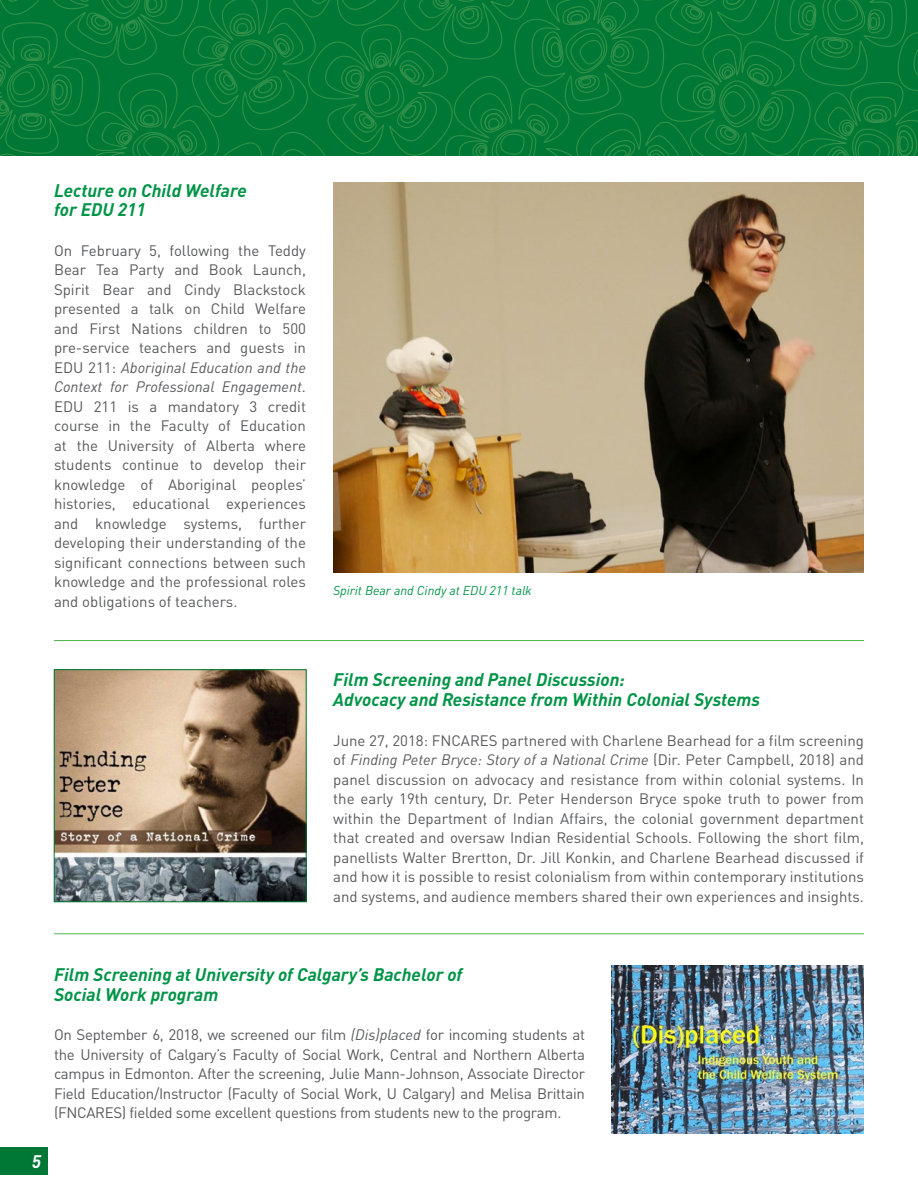
<style>
.page{position:relative;width:918px;height:1188px;background:#fff}
.page>*{position:absolute;margin:0;border:0;box-sizing:border-box;transform-origin:0 0}
.t1{font:italic 700 18px/19.5px "DIN Pro";color:#009447}
.t2{font:italic 700 18px "DIN Pro";color:#fff}
.t3{font:15px/19.5px "DIN Pro";color:#58595b;text-align:justify}
.t4{font:italic 12.75px "DIN Pro";color:#009447}
.s1{font-style:italic}
</style>
<div class="page">
<svg style="left:0;top:0;width:918px;height:156px;background:#077b37"></svg>
<div style="left:0;top:1147px;width:48px;height:27px;background:#007835"></div>
<hr style="left:54px;top:640px;width:810px;height:1px;background:#4db94d">
<hr style="left:54px;top:933px;width:810px;height:1px;background:#4db94d">
<img style="left:612px;top:966px;width:252px;height:168px">
<img style="left:333px;top:183px;width:531px;height:389px">
<img style="left:56px;top:672px;width:248px;height:228px">
<div style="left:54px;top:670px;width:252px;height:232px;border:1px solid #007835"></div>
<p class="t1" style="left:54px;top:178px;width:194px">Lecture on Child Welfare for EDU 211</p>
<p class="t3" style="left:54px;top:239px;width:254px">On February 5, following the Teddy Bear Tea Party and Book Launch, Spirit Bear and Cindy Blackstock presented a talk on Child Welfare and First Nations children to 500 pre-service teachers and guests in EDU 211: <span class="s1">Aboriginal Education and the Context for Professional Engagement</span>.<br>EDU 211 is a mandatory 3 credit course in the Faculty of Education at the University of Alberta where students continue to develop their knowledge of Aboriginal peoples’ histories, educational experiences and knowledge systems, further developing their understanding of the significant connections between such knowledge and the professional roles and obligations of teachers.</p>
<p class="t4" style="left:333px;top:581px;width:200px">Spirit Bear and Cindy at EDU 211 talk</p>
<p class="t1" style="left:333px;top:668px;width:428px">Film Screening and Panel Discussion:<br>Advocacy and Resistance from Within Colonial Systems</p>
<p class="t3" style="left:333px;top:729px;width:532px">June 27, 2018: FNCARES partnered with Charlene Bearhead for a film screening of <span class="s1">Finding Peter Bryce: Story of a National Crime</span> (Dir. Peter Campbell, 2018) and panel discussion on advocacy and resistance from within colonial systems. In the early 19th century, Dr. Peter Henderson Bryce spoke truth to power from within the Department of Indian Affairs, the colonial government department that created and oversaw Indian Residential Schools. Following the short film, panellists Walter Brertton, Dr. Jill Konkin, and Charlene Bearhead discussed if and how it is possible to resist colonialism from within contemporary institutions and systems, and audience members shared their own experiences and insights.</p>
<p class="t1" style="left:54px;top:963px;width:410px">Film Screening at University of Calgary’s Bachelor of<br>Social Work program</p>
<p class="t3" style="left:54px;top:1024px;width:533px">On September 6, 2018, we screened our film <span class="s1">(Dis)placed</span> for incoming students at the University of Calgary’s Faculty of Social Work, Central and Northern Alberta campus in Edmonton. After the screening, Julie Mann-Johnson, Associate Director Field Education/Instructor (Faculty of Social Work, U Calgary) and Melisa Brittain (FNCARES) fielded some excellent questions from students new to the program.</p>
<p class="t2" style="left:32px;top:1146px;width:11px">5</p>
</div>
